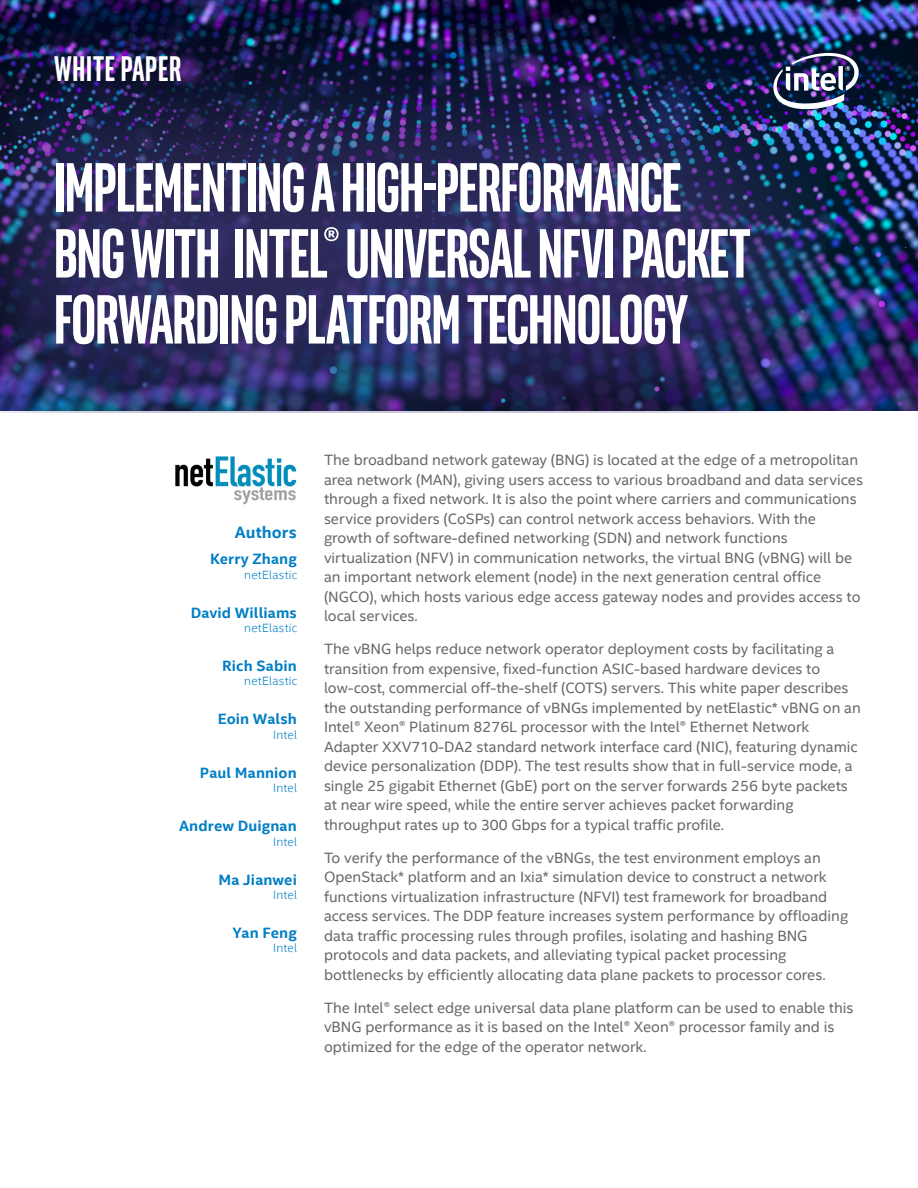
<style>
.page{position:relative;width:918px;height:1188px;background:#fff}
.page>*{position:absolute;margin:0;border:0;box-sizing:border-box;transform-origin:0 0}
.t1{font:700 70.05px/66px "Intel Clear Pro";letter-spacing:-.01em;color:#fff}
.PgTtlLft_-Page_Title{font:700 36px "Intel Clear Pro";letter-spacing:.025em;color:#fff}
.PlQtRt_-_Pull_Quote{font:700 16.5px "Intel Clear";letter-spacing:.005em;color:#007ec5}
.CopyHeaderBlue{font:15px/19.5px "Intel Clear";color:#69696c}
.PlQtRt_-_Pull_Quote-2{font:700 15px "Intel Clear";letter-spacing:.005em;color:#007ec5}
.PlQtRt_-_Pull_Quote-3{font:300 12px "Intel Clear";letter-spacing:.015em;color:#007ec5}
</style>
<div class="page">
<img style="left:0;top:0;width:918px;height:410px">
<div style="left:0;top:3px;width:826px;height:410px;background:#38316a;opacity:.81"></div>
<img style="left:773px;top:53px;width:87px;height:56px">
<img style="left:175px;top:456px;width:122px;height:49px">
<p class="PgTtlLft_-Page_Title" style="left:54px;top:46px;width:128px">WHITE PAPER</p>
<p class="t1" style="left:54px;top:152px;width:698px">IMPLEMENTING A HIGH-PERFORMANCE<br>BNG WITH INTEL® UNIVERSAL NFVI PACKET<br>FORWARDING PLATFORM TECHNOLOGY</p>
<p class="PlQtRt_-_Pull_Quote" style="left:235px;top:522px;width:63px">Authors</p>
<p class="PlQtRt_-_Pull_Quote-2" style="left:210px;top:550px;width:88px">Kerry Zhang</p>
<p class="PlQtRt_-_Pull_Quote-3" style="left:244px;top:567px;width:55px">netElastic</p>
<p class="PlQtRt_-_Pull_Quote-2" style="left:191px;top:603px;width:108px">David Williams</p>
<p class="PlQtRt_-_Pull_Quote-3" style="left:244px;top:621px;width:55px">netElastic</p>
<p class="PlQtRt_-_Pull_Quote-2" style="left:222px;top:657px;width:76px">Rich Sabin</p>
<p class="PlQtRt_-_Pull_Quote-3" style="left:244px;top:674px;width:55px">netElastic</p>
<p class="PlQtRt_-_Pull_Quote-2" style="left:218px;top:710px;width:81px">Eoin Walsh</p>
<p class="PlQtRt_-_Pull_Quote-3" style="left:273px;top:728px;width:25px">Intel</p>
<p class="PlQtRt_-_Pull_Quote-2" style="left:200px;top:763px;width:99px">Paul Mannion</p>
<p class="PlQtRt_-_Pull_Quote-3" style="left:273px;top:781px;width:25px">Intel</p>
<p class="PlQtRt_-_Pull_Quote-2" style="left:179px;top:817px;width:119px">Andrew Duignan</p>
<p class="PlQtRt_-_Pull_Quote-3" style="left:273px;top:834px;width:25px">Intel</p>
<p class="PlQtRt_-_Pull_Quote-2" style="left:218px;top:870px;width:80px">Ma Jianwei</p>
<p class="PlQtRt_-_Pull_Quote-3" style="left:273px;top:888px;width:25px">Intel</p>
<p class="PlQtRt_-_Pull_Quote-2" style="left:233px;top:924px;width:66px">Yan Feng</p>
<p class="PlQtRt_-_Pull_Quote-3" style="left:273px;top:941px;width:25px">Intel</p>
<p class="CopyHeaderBlue" style="left:324px;top:450px;width:541px">The broadband network gateway (BNG) is located at the edge of a metropolitan area network (MAN), giving users access to various broadband and data services through a fixed network. It is also the point where carriers and communications service providers (CoSPs) can control network access behaviors. With the growth of software-defined networking (SDN) and network functions virtualization (NFV) in communication networks, the virtual BNG (vBNG) will be an important network element (node) in the next generation central office (NGCO), which hosts various edge access gateway nodes and provides access to local services.</p>
<p class="CopyHeaderBlue" style="left:324px;top:639px;width:538px">The vBNG helps reduce network operator deployment costs by facilitating a transition from expensive, fixed-function ASIC-based hardware devices to low-cost, commercial off-the-shelf (COTS) servers. This white paper describes the outstanding performance of vBNGs implemented by netElastic* vBNG on an Intel® Xeon® Platinum 8276L processor with the Intel® Ethernet Network Adapter XXV710-DA2 standard network interface card (NIC), featuring dynamic device personalization (DDP). The test results show that in full-service mode, a single 25 gigabit Ethernet (GbE) port on the server forwards 256 byte packets at near wire speed, while the entire server achieves packet forwarding throughput rates up to 300 Gbps for a typical traffic profile.</p>
<p class="CopyHeaderBlue" style="left:324px;top:848px;width:526px">To verify the performance of the vBNGs, the test environment employs an OpenStack* platform and an Ixia* simulation device to construct a network functions virtualization infrastructure (NFVI) test framework for broadband access services. The DDP feature increases system performance by offloading data traffic processing rules through profiles, isolating and hashing BNG protocols and data packets, and alleviating typical packet processing bottlenecks by efficiently allocating data plane packets to processor cores.</p>
<p class="CopyHeaderBlue" style="left:324px;top:998px;width:531px">The Intel® select edge universal data plane platform can be used to enable this vBNG performance as it is based on the Intel® Xeon® processor family and is optimized for the edge of the operator network.</p>
</div>
